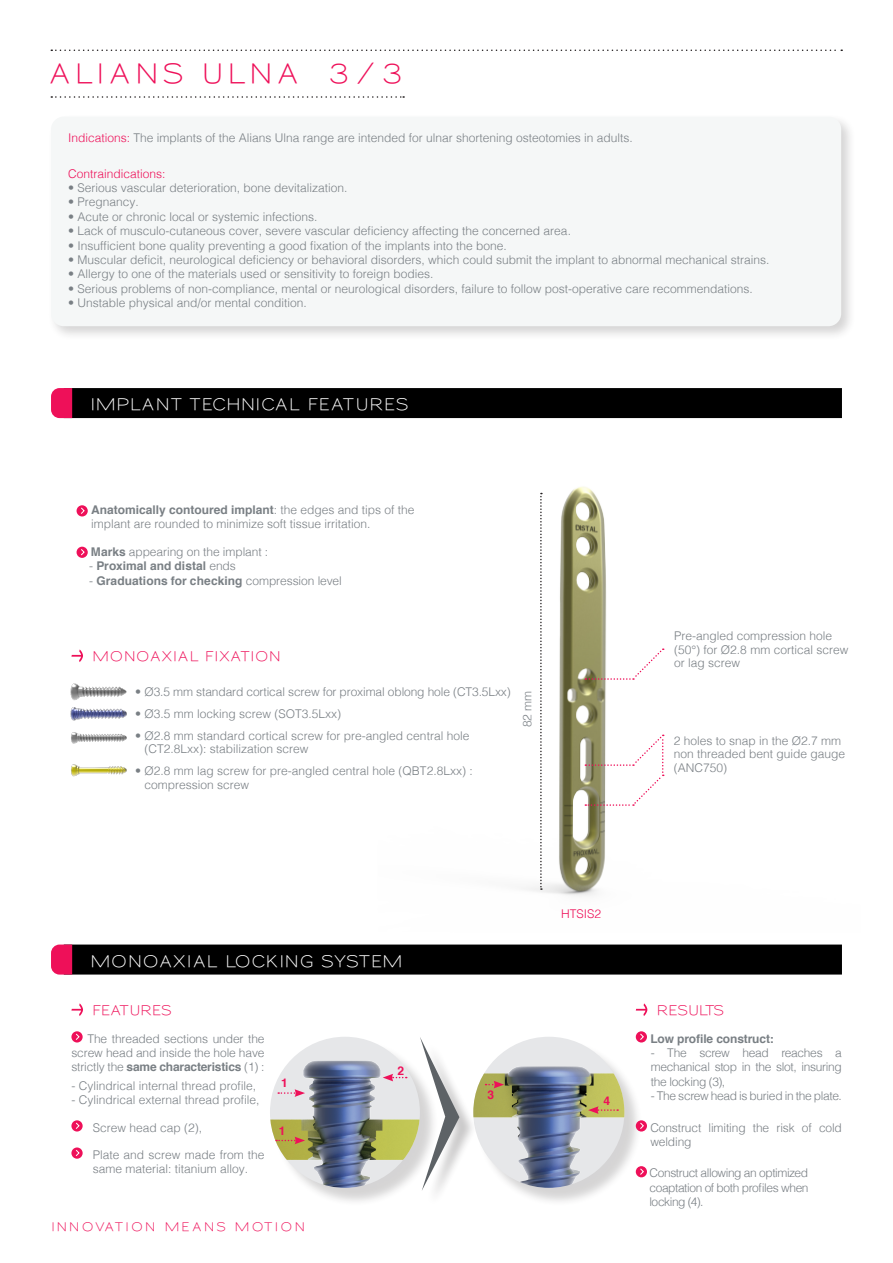
<style>
.page{position:relative;width:893px;height:1263px;background:#fff}
.page>*{position:absolute;margin:0;border:0;box-sizing:border-box;transform-origin:0 0}
.titre1{font:600 27px "Sansumi";letter-spacing:.16em;color:#ee1059}
.titre2{font:600 16.2px "Sansumi";letter-spacing:.045em;color:#fff}
.titre3{font:600 13.5px "Sansumi";letter-spacing:.045em;color:#ee1059}
.titre3-2{font:600 13.5px "Sansumi";letter-spacing:-.02em;color:#ee1059}
.titre3-3{font:600 13.5px "Sansumi";letter-spacing:-.03em;color:#ee1059}
.texte{font:300 12px/14.4px "Helvetica";color:#797f84}
.texte-2{font:700 12px "Helvetica";letter-spacing:.005em;color:#797f84}
.texte-3{font:300 12px "Helvetica";letter-spacing:-.03em;color:#797f84}
.t1{font:300 12px "Helvetica";color:#ee1059}
.t2{font:600 12px "Sansumi";letter-spacing:.175em;color:#ee1059}
.t3{font:700 12px "Helvetica";color:#ee1059}
.s1{color:#ee1059}
.s2{font-weight:700}
.s3{font-weight:300}
</style>
<div class="page">
<svg style="left:51px;top:50px;width:791px;height:1px"></svg>
<svg style="left:51px;top:96px;width:353px;height:2px"></svg>
<svg style="left:57px;top:974px;width:785px;height:1px"></svg>
<div style="left:64px;top:944px;width:778px;height:30px;background:#000"></div>
<svg style="left:51px;top:944px;width:21px;height:30px"></svg>
<div style="left:51px;top:392px;width:791px;height:30px;background:linear-gradient(to right,#f6f5f6,#f5f6f5)"></div>
<div style="left:64px;top:388px;width:778px;height:30px;background:#000"></div>
<svg style="left:51px;top:388px;width:21px;height:30px"></svg>
<img style="left:523px;top:486px;width:142px;height:410px">
<div style="left:476px;top:1039px;width:167px;height:167px;background:#231f20;opacity:.19"></div>
<img style="left:473px;top:1037px;width:151px;height:151px;border-radius:76px">
<svg style="left:71px;top:1003px;width:12px;height:13px"></svg>
<svg style="left:636px;top:1003px;width:11px;height:13px"></svg>
<div style="left:272px;top:1039px;width:167px;height:167px;background:#231f20;opacity:.19"></div>
<div style="left:270px;top:1037px;width:150px;height:151px;background:#e6e7e9;border-radius:50%"></div>
<img style="left:270px;top:1050px;width:150px;height:138px">
<svg style="left:278px;top:1089px;width:27px;height:8px"></svg>
<svg style="left:276px;top:1137px;width:29px;height:7px"></svg>
<svg style="left:383px;top:1074px;width:24px;height:7px"></svg>
<svg style="left:485px;top:1081px;width:19px;height:7px"></svg>
<svg style="left:588px;top:1106px;width:30px;height:8px"></svg>
<div style="left:423px;top:1041px;width:54px;height:166px;background:#231f20;opacity:.25"></div>
<svg style="left:420px;top:1037px;width:39px;height:154px"></svg>
<div style="left:636px;top:1031px;width:11px;height:11px;background:#ee1059;border-radius:50%"></div>
<svg style="left:640px;top:1033px;width:4px;height:7px"></svg>
<div style="left:636px;top:1120px;width:11px;height:11px;background:#ee1059;border-radius:50%"></div>
<svg style="left:640px;top:1122px;width:4px;height:7px"></svg>
<div style="left:636px;top:1166px;width:11px;height:11px;background:#ee1059;border-radius:50%"></div>
<svg style="left:640px;top:1168px;width:4px;height:7px"></svg>
<svg style="left:71px;top:1031px;width:12px;height:11px"></svg>
<svg style="left:75px;top:1033px;width:5px;height:8px"></svg>
<svg style="left:71px;top:1120px;width:12px;height:11px"></svg>
<svg style="left:75px;top:1122px;width:5px;height:8px"></svg>
<svg style="left:71px;top:1147px;width:12px;height:12px"></svg>
<svg style="left:75px;top:1149px;width:5px;height:8px"></svg>
<svg style="left:540px;top:493px;width:2px;height:397px"></svg>
<div style="left:77px;top:505px;width:11px;height:11px;background:#ee1059;border-radius:50%"></div>
<svg style="left:81px;top:507px;width:4px;height:7px"></svg>
<div style="left:77px;top:547px;width:11px;height:11px;background:#ee1059;border-radius:50%"></div>
<svg style="left:81px;top:549px;width:4px;height:7px"></svg>
<svg style="left:71px;top:649px;width:12px;height:13px"></svg>
<div style="left:48px;top:114px;width:808px;height:228px;background:#231f20;opacity:.19"></div>
<div style="left:51px;top:117px;width:790px;height:209px;background:#f5f7f7;border-radius:13px"></div>
<svg style="left:585px;top:735px;width:79px;height:71px"></svg>
<svg style="left:585px;top:648px;width:79px;height:32px"></svg>
<img style="left:70px;top:683px;width:57px;height:18px">
<img style="left:70px;top:707px;width:57px;height:14px">
<img style="left:71px;top:732px;width:56px;height:12px">
<img style="left:71px;top:764px;width:56px;height:13px">
<p class="titre1" style="left:51px;top:59px;width:355px">ALIANS ULNA 3/3</p>
<p class="texte" style="left:68px;top:130px;width:566px"><span class="s1">Indications:</span> The implants of the Alians Ulna range are intended for ulnar shortening osteotomies in adults.</p>
<p class="t1" style="left:68px;top:163px;width:99px">Contraindications:</p>
<p class="texte" style="left:68px;top:180px;width:281px">• Serious vascular deterioration, bone devitalization.</p>
<p class="texte" style="left:68px;top:194px;width:72px">• Pregnancy.</p>
<p class="texte" style="left:68px;top:209px;width:251px">• Acute or chronic local or systemic infections.</p>
<p class="texte" style="left:68px;top:223px;width:504px">• Lack of musculo-cutaneous cover, severe vascular deficiency affecting the concerned area.</p>
<p class="texte" style="left:68px;top:237px;width:440px">• Insufficient bone quality preventing a good fixation of the implants into the bone.</p>
<p class="texte" style="left:68px;top:252px;width:703px">• Muscular deficit, neurological deficiency or behavioral disorders, which could submit the implant to abnormal mechanical strains.</p>
<p class="texte" style="left:68px;top:266px;width:367px">• Allergy to one of the materials used or sensitivity to foreign bodies.</p>
<p class="texte" style="left:68px;top:281px;width:686px">• Serious problems of non-compliance, mental or neurological disorders, failure to follow post-operative care recommendations.</p>
<p class="texte" style="left:68px;top:295px;width:240px">• Unstable physical and/or mental condition.</p>
<p class="titre2" style="left:90px;top:396px;width:320px">IMPLANT TECHNICAL FEATURES</p>
<p class="texte" style="left:91px;top:502px;width:325px;line-height:13.5px"><span class="s2">Anatomically contoured implant</span>: the edges and tips of the implant are rounded to minimize soft tissue irritation.</p>
<p class="texte" style="left:91px;top:543px;width:179px"><span class="s2">Marks</span> appearing on the implant :</p>
<p class="texte-2" style="left:89px;top:556px;width:148px"><span class="s3">-</span> Proximal and distal <span class="s3">ends</span></p>
<p class="texte-2" style="left:89px;top:571px;width:254px"><span class="s3">-</span> Graduations for checking <span class="s3">compression level</span></p>
<p class="titre3" style="left:92px;top:649px;width:190px">MONOAXIAL FIXATION</p>
<p class="texte" style="left:135px;top:683px;width:377px">• Ø3.5 mm standard cortical screw for proximal oblong hole (CT3.5Lxx)</p>
<p class="texte" style="left:135px;top:705px;width:208px">• Ø3.5 mm locking screw (SOT3.5Lxx)</p>
<p class="texte" style="left:145px;top:728px;width:326px;line-height:13.5px;text-indent:-9px">• Ø2.8 mm standard cortical screw for pre-angled central hole (CT2.8Lxx): stabilization screw</p>
<p class="texte" style="left:145px;top:763px;width:330px;line-height:13.5px;text-indent:-9px">• Ø2.8 mm lag screw for pre-angled central hole (QBT2.8Lxx) : compression screw</p>
<p class="texte" style="left:519px;top:727px;width:38px;rotate:-90deg">82 mm</p>
<p class="titre2" style="left:90px;top:953px;width:314px">MONOAXIAL LOCKING SYSTEM</p>
<p class="t1" style="left:561px;top:903px;width:42px">HTSIS2</p>
<p class="texte" style="left:674px;top:628px;width:176px;line-height:13.5px">Pre-angled compression hole (50°) for Ø2.8 mm cortical screw or lag screw</p>
<p class="texte" style="left:674px;top:733px;width:173px;line-height:13.5px">2 holes to snap in the Ø2.7 mm non threaded bent guide gauge (ANC750)</p>
<p class="titre3-2" style="left:92px;top:1003px;width:81px">FEATURES</p>
<p class="titre3-3" style="left:657px;top:1003px;width:69px">RESULTS</p>
<p class="texte" style="left:71px;top:1030px;width:195px;text-align:justify;text-indent:16px">The threaded sections under the screw head and inside the hole have strictly the <span class="s2">same characteristics</span> (1) :</p>
<p class="texte" style="left:71px;top:1078px;width:186px">- Cylindrical internal thread profile,</p>
<p class="texte" style="left:71px;top:1092px;width:190px">- Cylindrical external thread profile,</p>
<p class="texte" style="left:93px;top:1119px;width:111px">Screw head cap (2),</p>
<p class="texte" style="left:93px;top:1146px;width:173px">Plate and screw made from the same material: titanium alloy.</p>
<p class="t3" style="left:281px;top:1073px;width:8px">1</p>
<p class="t3" style="left:279px;top:1121px;width:8px">1</p>
<p class="t2" style="left:51px;top:1220px;width:256px">INNOVATION MEANS MOTION</p>
<p class="t3" style="left:397px;top:1061px;width:8px">2</p>
<p class="t3" style="left:488px;top:1085px;width:8px">3</p>
<p class="t3" style="left:604px;top:1091px;width:8px">4</p>
<p class="texte-2" style="left:650px;top:1028px;width:125px">Low profile construct:</p>
<p class="texte" style="left:651px;top:1044px;width:193px;text-align:justify">- The screw head reaches a mechanical stop in the slot, insuring the locking (3),</p>
<p class="texte-3" style="left:651px;top:1086px;width:193px">- The screw head is buried in the plate.</p>
<p class="texte" style="left:650px;top:1119px;width:193px">Construct limiting the risk of cold welding</p>
<p class="texte" style="left:649px;top:1165px;width:161px;text-align:justify">Construct allowing an optimized coaptation of both profiles when locking (4).</p>
</div>
